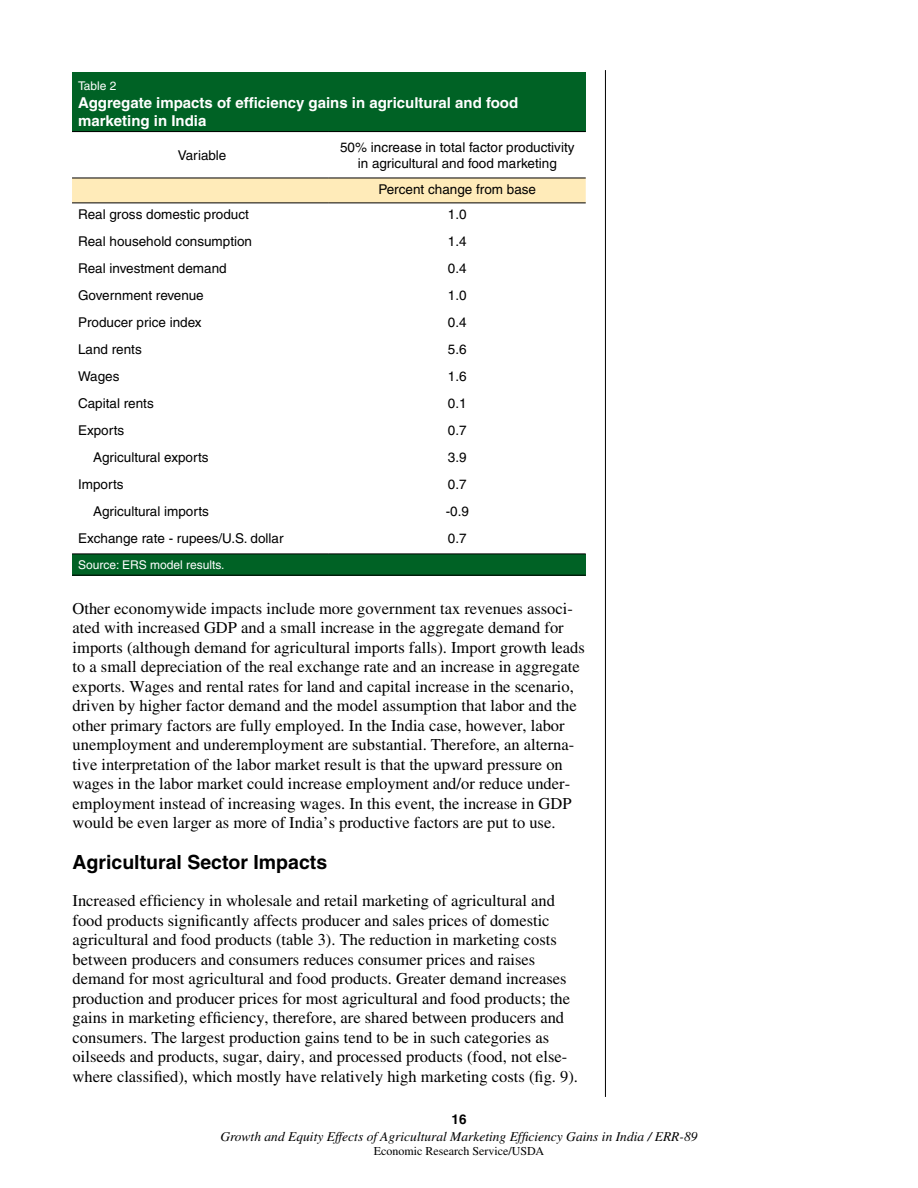
<style>
.page{position:relative;width:918px;height:1188px;background:#fff}
.page>*{position:absolute;margin:0;border:0;box-sizing:border-box;transform-origin:0 0}
.t1{font:700 19.5px "Helvetica";color:#000}
.t2{font:16.5px/19.5px "Times";color:#000}
.t3{font:700 15px/18px "Helvetica";color:#fff}
.t4{font:13.5px/16.2px "Helvetica";color:#000;text-align:center}
.t5{font:italic 13.5px "Times";color:#000}
.t6{font:700 13.5px "Helvetica";color:#000}
.t7{font:12px "Helvetica";color:#fff}
.t8{font:12px "Times";color:#000}
</style>
<div class="page">
<hr style="left:605px;top:70px;width:1px;height:1027px;background:#000">
<div style="left:72px;top:72px;width:514px;height:60px;background:#006225"></div>
<div style="left:72px;top:179px;width:514px;height:24px;background:#ffebb9"></div>
<div style="left:72px;top:554px;width:514px;height:21px;background:#006225"></div>
<hr style="left:72px;top:131px;width:257px;height:1px;background:#000">
<hr style="left:329px;top:131px;width:257px;height:1px;background:#000">
<hr style="left:72px;top:178px;width:257px;height:1px;background:#000">
<hr style="left:329px;top:178px;width:257px;height:1px;background:#000">
<hr style="left:72px;top:203px;width:257px;height:1px;background:#000">
<hr style="left:329px;top:203px;width:257px;height:1px;background:#000">
<hr style="left:72px;top:554px;width:257px;height:1px;background:#000">
<hr style="left:329px;top:554px;width:257px;height:1px;background:#000">
<hr style="left:72px;top:575px;width:257px;height:1px;background:#000">
<hr style="left:329px;top:575px;width:257px;height:1px;background:#000">
<p class="t7" style="left:78px;top:78px;width:40px">Table 2</p>
<p class="t3" style="left:78px;top:93px;width:442px">Aggregate impacts of efficiency gains in agricultural and food marketing in India</p>
<p class="t4" style="left:178px;top:147px;width:50px">Variable</p>
<p class="t4" style="left:340px;top:139px;width:236px">50% increase in total factor productivity in agricultural and food marketing</p>
<p class="t4" style="left:378px;top:182px;width:159px">Percent change from base</p>
<p class="t4" style="left:78px;top:206px;width:172px">Real gross domestic product</p>
<p class="t4" style="left:448px;top:206px;width:20px">1.0</p>
<p class="t4" style="left:78px;top:233px;width:176px">Real household consumption</p>
<p class="t4" style="left:448px;top:233px;width:20px">1.4</p>
<p class="t4" style="left:78px;top:260px;width:150px">Real investment demand</p>
<p class="t4" style="left:448px;top:260px;width:20px">0.4</p>
<p class="t4" style="left:78px;top:287px;width:127px">Government revenue</p>
<p class="t4" style="left:448px;top:287px;width:20px">1.0</p>
<p class="t4" style="left:78px;top:314px;width:125px">Producer price index</p>
<p class="t4" style="left:448px;top:314px;width:20px">0.4</p>
<p class="t4" style="left:78px;top:341px;width:65px">Land rents</p>
<p class="t4" style="left:448px;top:341px;width:20px">5.6</p>
<p class="t4" style="left:78px;top:368px;width:43px">Wages</p>
<p class="t4" style="left:448px;top:368px;width:20px">1.6</p>
<p class="t4" style="left:78px;top:395px;width:77px">Capital rents</p>
<p class="t4" style="left:448px;top:395px;width:20px">0.1</p>
<p class="t4" style="left:78px;top:422px;width:48px">Exports</p>
<p class="t4" style="left:448px;top:422px;width:20px">0.7</p>
<p class="t4" style="left:93px;top:449px;width:117px">Agricultural exports</p>
<p class="t4" style="left:448px;top:449px;width:20px">3.9</p>
<p class="t4" style="left:78px;top:476px;width:47px">Imports</p>
<p class="t4" style="left:448px;top:476px;width:20px">0.7</p>
<p class="t4" style="left:93px;top:503px;width:117px">Agricultural imports</p>
<p class="t4" style="left:446px;top:503px;width:25px">-0.9</p>
<p class="t4" style="left:78px;top:530px;width:207px">Exchange rate - rupees/U.S. dollar</p>
<p class="t4" style="left:448px;top:530px;width:20px">0.7</p>
<p class="t7" style="left:78px;top:558px;width:148px">Source: ERS model results.</p>
<p class="t2" style="left:73px;top:598px;width:514px">Other economywide impacts include more government tax revenues associ&shy;ated with increased GDP and a small increase in the aggregate demand for imports (although demand for agricultural imports falls). Import growth leads to a small depreciation of the real exchange rate and an increase in aggregate exports. Wages and rental rates for land and capital increase in the scenario, driven by higher factor demand and the model assumption that labor and the other primary factors are fully employed. In the India case, however, labor unemployment and underemployment are substantial. Therefore, an alterna&shy;tive interpretation of the labor market result is that the upward pressure on wages in the labor market could increase employment and/or reduce under&shy;employment instead of increasing wages. In this event, the increase in GDP would be even larger as more of India’s productive factors are put to use.</p>
<p class="t1" style="left:73px;top:850px;width:256px">Agricultural Sector Impacts</p>
<p class="t2" style="left:73px;top:891px;width:507px">Increased efficiency in wholesale and retail marketing of agricultural and food products significantly affects producer and sales prices of domestic agricultural and food products (table 3). The reduction in marketing costs between producers and consumers reduces consumer prices and raises demand for most agricultural and food products. Greater demand increases production and producer prices for most agricultural and food products; the gains in marketing efficiency, therefore, are shared between producers and consumers. The largest production gains tend to be in such categories as oilseeds and products, sugar, dairy, and processed products (food, not else&shy;where classified), which mostly have relatively high marketing costs (fig. 9).</p>
<p class="t6" style="left:452px;top:1111px;width:17px">16</p>
<p class="t5" style="left:221px;top:1129px;width:479px">Growth and Equity Effects of Agricultural Marketing Efficiency Gains in India / ERR-89</p>
<p class="t8" style="left:374px;top:1144px;width:172px">Economic Research Service/USDA</p>
</div>
